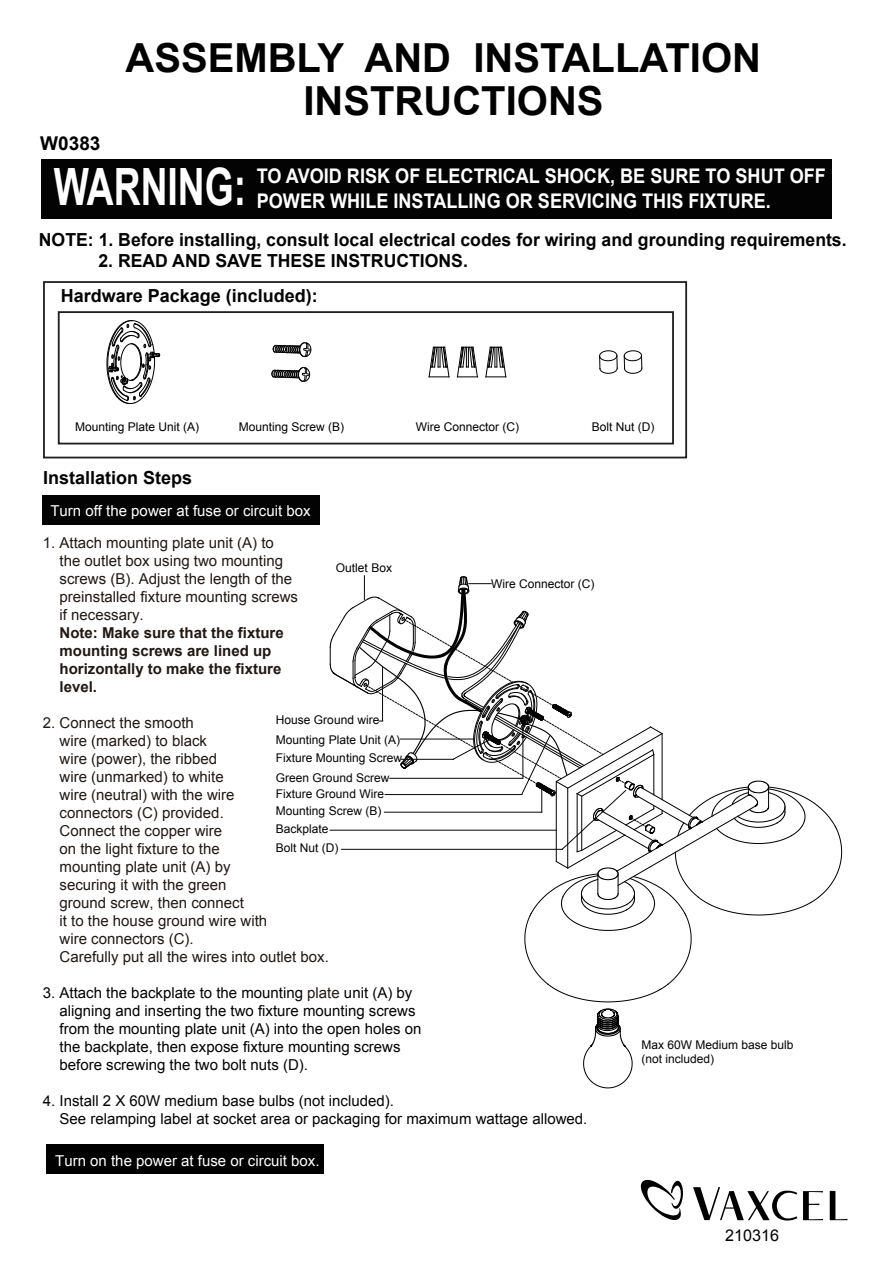
<style>
.page{position:relative;width:893px;height:1263px;background:#fff}
.page>*{position:absolute;margin:0;border:0;box-sizing:border-box;transform-origin:0 0}
.t1{font:700 51.45px "Arial";color:#fff;scale:.72 1}
.t2{font:700 40.05px/42.6px "Arial";color:#000;text-align:center}
.t3{font:700 20.4px "Arial";color:#fff;scale:.9 1}
.t4{font:700 20.1px/24.2px "Arial";color:#fff;scale:.9 1}
.t5{font:700 19.05px "Arial";color:#000}
.t6{font:700 18px/34.8px "Arial";color:#030303}
.t7{font:16.2px "Arial";color:#000}
.t8{font:15px/18px "Arial";color:#211814}
.t9{font:15px/18px "Arial";color:#030303}
.t10{font:700 15px/18px "Arial";color:#211814}
.t11{font:15px "Arial";color:#fff}
.t12{font:12px/19px "Arial";color:#030303}
.t13{font:12px "Arial";color:#000}
.s1{color:#211814}
</style>
<div class="page">
<div style="left:46px;top:1145px;width:278px;height:29px;background:#000"></div>
<div style="left:43px;top:281px;width:644px;height:177px;border:2px solid #211e20"></div>
<div style="left:58px;top:311px;width:616px;height:133px;border:2px solid #211e20"></div>
<svg style="left:273px;top:342px;width:38px;height:15px"></svg>
<svg style="left:271px;top:367px;width:39px;height:15px"></svg>
<svg style="left:485px;top:347px;width:21px;height:31px"></svg>
<svg style="left:457px;top:347px;width:21px;height:31px"></svg>
<svg style="left:429px;top:347px;width:20px;height:31px"></svg>
<svg style="left:107px;top:320px;width:53px;height:84px"></svg>
<svg style="left:599px;top:350px;width:19px;height:24px"></svg>
<svg style="left:624px;top:350px;width:18px;height:24px"></svg>
<svg style="left:583px;top:1008px;width:49px;height:80px"></svg>
<svg style="left:330px;top:576px;width:512px;height:426px"></svg>
<div style="left:42px;top:495px;width:277px;height:29px;background:#030303"></div>
<div style="left:41px;top:160px;width:790px;height:59px;background:#030303"></div>
<svg style="left:830px;top:1191px;width:17px;height:29px"></svg>
<svg style="left:693px;top:1187px;width:104px;height:34px"></svg>
<svg style="left:803px;top:1191px;width:20px;height:29px"></svg>
<svg style="left:641px;top:1180px;width:42px;height:40px"></svg>
<p class="t5" style="left:40px;top:131px;width:62px">W0383</p>
<h2 class="t2" style="left:125px;top:38px;width:637px">ASSEMBLY AND INSTALLATION<br>INSTRUCTIONS</h2>
<h3 class="t3" style="left:250px;top:162px;width:646px">TO AVOID RISK OF ELECTRICAL SHOCK, BE SURE TO SHUT OFF</h3>
<h1 class="t1" style="left:54px;top:153px;width:269px">WARNING:</h1>
<h3 class="t4" style="left:257px;top:165px;width:634px">TO AVOID RISK OF ELECTRICAL SHOCK, BE SURE TO SHUT OFF<br>POWER WHILE INSTALLING OR SERVICING THIS FIXTURE.</h3>
<h3 class="t3" style="left:250px;top:184px;width:602px">POWER BEFORE INSTALLING OR SERVICING THIS FIXTURE.</h3>
<p class="t6" style="left:39px;top:222px;width:809px">NOTE: 1. Before installing, consult local electrical codes for wiring and grounding requirements.</p>
<p class="t6" style="left:61px;top:244px;width:409px;text-indent:38px">2. READ AND SAVE THESE INSTRUCTIONS.<br>Hardware Package (included):</p>
<p class="t13" style="left:75px;top:419px;width:126px">Mounting Plate Unit (A)</p>
<p class="t13" style="left:239px;top:419px;width:107px">Mounting Screw (B)</p>
<p class="t13" style="left:416px;top:419px;width:105px">Wire Connector (C)</p>
<p class="t13" style="left:592px;top:419px;width:64px">Bolt Nut (D)</p>
<p class="t6" style="left:43px;top:461px;width:151px">Installation Steps</p>
<p class="t11" style="left:50px;top:501px;width:262px">Turn off the power at fuse or circuit box</p>
<p class="t8" style="left:60px;top:533px;width:240px;text-indent:-17px">1. Attach mounting plate unit (A) to the outlet box using two mounting screws (B). Adjust the length of the preinstalled fixture mounting screws if necessary.</p>
<p class="t10" style="left:60px;top:624px;width:226px">Note: Make sure that the fixture mounting screws are lined up horizontally to make the fixture level.</p>
<p class="t8" style="left:60px;top:713px;width:271px;text-indent:-17px">2. Connect the smooth<br>wire (marked) to black<br>wire (power), the ribbed<br>wire (unmarked) to white<br>wire (neutral) with the wire<br>connectors (C) provided.<br>Connect the copper wire<br>on the light fixture to the<br>mounting plate unit (A) by<br>securing it with the green<br>ground screw, then connect<br>it to the house ground wire with<br>wire connectors (C).<br>Carefully put all the wires into outlet box.</p>
<p class="t9" style="left:60px;top:983px;width:363px;text-indent:-17px">3. Attach the backplate to the mounting <span class="s1">plate</span> unit (A) by aligning and inserting the two fixture mounting screws from the mounting plate unit (A) into the open holes on the backplate, then expose fixture mounting screws before screwing the two bolt nuts (D).</p>
<p class="t9" style="left:60px;top:1091px;width:529px;text-indent:-17px">4. Install 2 X 60W medium base bulbs (not included).<br>See relamping label at socket area or packaging for maximum wattage allowed.</p>
<p class="t12" style="left:336px;top:558px;width:58px">Outlet Box</p>
<p class="t12" style="left:491px;top:575px;width:105px">Wire Connector (C)</p>
<p class="t12" style="left:276px;top:710px;width:126px;line-height:20.1px">House Ground wire<br>Mounting Plate Unit (A)</p>
<p class="t12" style="left:276px;top:768px;width:115px">Green Ground Screw</p>
<p class="t12" style="left:276px;top:801px;width:107px">Mounting Screw (B)</p>
<p class="t12" style="left:276px;top:749px;width:128px">Fixture Mounting Screw</p>
<p class="t12" style="left:276px;top:784px;width:110px">Fixture Ground Wire</p>
<p class="t12" style="left:276px;top:820px;width:64px">Backplate<br>Bolt Nut (D)</p>
<p class="t11" style="left:55px;top:1151px;width:266px">Turn on the power at fuse or circuit box.</p>
<p class="t12" style="left:641px;top:1038px;width:154px;line-height:14.4px">Max 60W Medium base bulb (not included)</p>
<p class="t7" style="left:725px;top:1225px;width:55px">210316</p>
</div>
